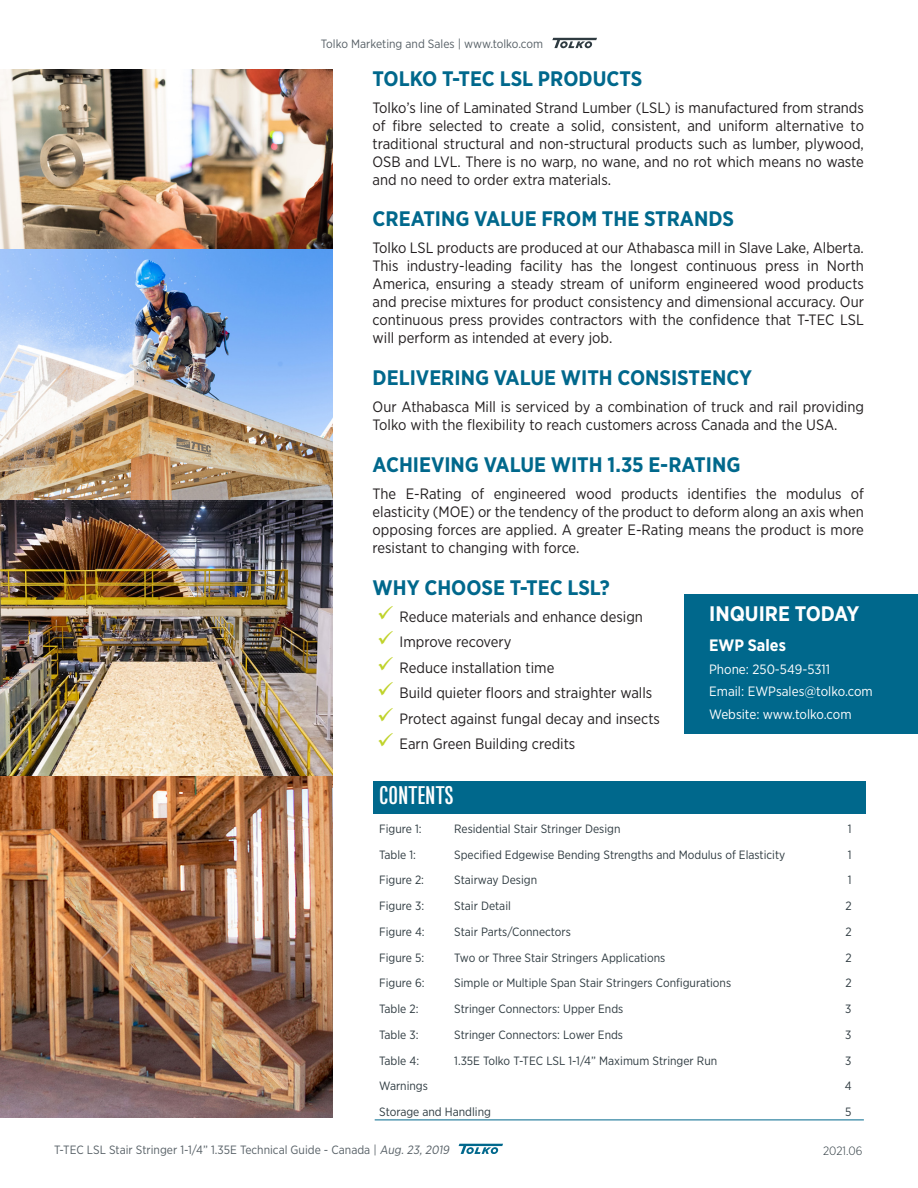
<style>
.page{position:relative;width:918px;height:1188px;background:#fff}
.page>*{position:absolute;margin:0;border:0;box-sizing:border-box;transform-origin:0 0}
.TOC_Section_Heading{font:700 25.5px "Naratif Condensed";color:#fff}
.Heading_1{font:700 21px "Gotham Narrow";color:#00688c}
.Heading_1-2{font:700 21px "Gotham Narrow";color:#fff}
.Blue_Box_text{font:700 16.5px "Gotham Narrow";color:#fff}
.Paragraphs{font:15px/18px "Gotham Narrow";color:#231f20;text-align:justify}
.Blue_Box_text-2{font:13.5px "Gotham Narrow";color:#fff}
.t1{font:12px "Gotham Narrow";color:#2f3b41}
.t2{font:12px "Gotham Narrow";color:#576066}
.t3{font:300 12px "Gotham Narrow";color:#2f3b41}
.s1{font-style:italic}
</style>
<div class="page">
<svg style="left:459px;top:1144px;width:44px;height:10px"></svg>
<svg style="left:552px;top:38px;width:45px;height:10px"></svg>
<img style="left:0;top:69px;width:333px;height:1049px">
<div style="left:373px;top:781px;width:492px;height:33px;background:#00688c"></div>
<hr style="left:375px;top:1120px;width:489px;height:1px;background:#00688c">
<div style="left:685px;top:594px;width:233px;height:140px;background:#00688c"></div>
<p class="t2" style="left:321px;top:37px;width:224px">Tolko Marketing and Sales | www.tolko.com</p>
<p class="Heading_1" style="left:373px;top:65px;width:271px">TOLKO T-TEC LSL PRODUCTS</p>
<p class="Paragraphs" style="left:373px;top:98px;width:493px">Tolko’s line of Laminated Strand Lumber (LSL) is manufactured from strands of fibre selected to create a solid, consistent, and uniform alternative to traditional structural and non-structural products such as lumber, plywood, OSB and LVL. There is no warp, no wane, and no rot which means no waste and no need to order extra materials.</p>
<p class="Heading_1" style="left:373px;top:206px;width:363px">CREATING VALUE FROM THE STRANDS</p>
<p class="Paragraphs" style="left:373px;top:239px;width:493px">Tolko LSL products are produced at our Athabasca mill in Slave Lake, Alberta.<br>This industry-leading facility has the longest continuous press in North America, ensuring a steady stream of uniform engineered wood products and precise mixtures for product consistency and dimensional accuracy. Our continuous press provides contractors with the confidence that T-TEC LSL will perform as intended at every job.</p>
<p class="Heading_1" style="left:373px;top:364px;width:381px">DELIVERING VALUE WITH CONSISTENCY</p>
<p class="Paragraphs" style="left:373px;top:398px;width:493px">Our Athabasca Mill is serviced by a combination of truck and rail providing<br>Tolko with the flexibility to reach customers across Canada and the USA.</p>
<p class="Heading_1" style="left:373px;top:451px;width:369px">ACHIEVING VALUE WITH 1.35 E-RATING</p>
<p class="Paragraphs" style="left:373px;top:484px;width:493px">The E-Rating of engineered wood products identifies the modulus of elasticity (MOE) or the tendency of the product to deform along an axis when opposing forces are applied. A greater E-Rating means the product is more resistant to changing with force.</p>
<p class="Heading_1" style="left:373px;top:574px;width:239px">WHY CHOOSE T-TEC LSL?</p>
<p class="Paragraphs" style="left:400px;top:607px;width:245px">Reduce materials and enhance design</p>
<p class="Paragraphs" style="left:400px;top:633px;width:113px">Improve recovery</p>
<p class="Paragraphs" style="left:400px;top:658px;width:156px">Reduce installation time</p>
<p class="Paragraphs" style="left:400px;top:684px;width:254px">Build quieter floors and straighter walls</p>
<p class="Paragraphs" style="left:400px;top:709px;width:262px">Protect against fungal decay and insects</p>
<p class="Paragraphs" style="left:400px;top:735px;width:177px">Earn Green Building credits</p>
<p class="TOC_Section_Heading" style="left:379px;top:781px;width:76px">CONTENTS</p>
<p class="t1" style="left:379px;top:821px;width:44px">Figure 1:</p>
<p class="t1" style="left:454px;top:821px;width:168px">Residential Stair Stringer Design</p>
<p class="t1" style="left:848px;top:821px;width:5px">1</p>
<p class="t1" style="left:379px;top:847px;width:38px">Table 1:</p>
<p class="t1" style="left:454px;top:847px;width:333px">Specified Edgewise Bending Strengths and Modulus of Elasticity</p>
<p class="t1" style="left:848px;top:847px;width:5px">1</p>
<p class="t1" style="left:379px;top:873px;width:46px">Figure 2:</p>
<p class="t1" style="left:454px;top:873px;width:85px">Stairway Design</p>
<p class="t1" style="left:848px;top:873px;width:5px">1</p>
<p class="t1" style="left:379px;top:899px;width:46px">Figure 3:</p>
<p class="t1" style="left:454px;top:899px;width:58px">Stair Detail</p>
<p class="t1" style="left:845px;top:899px;width:8px">2</p>
<p class="t1" style="left:379px;top:924px;width:47px">Figure 4:</p>
<p class="t1" style="left:454px;top:924px;width:118px">Stair Parts/Connectors</p>
<p class="t1" style="left:845px;top:924px;width:8px">2</p>
<p class="t1" style="left:379px;top:950px;width:47px">Figure 5:</p>
<p class="t1" style="left:454px;top:950px;width:213px">Two or Three Stair Stringers Applications</p>
<p class="t1" style="left:845px;top:950px;width:8px">2</p>
<p class="t1" style="left:379px;top:976px;width:47px">Figure 6:</p>
<p class="t1" style="left:454px;top:976px;width:279px">Simple or Multiple Span Stair Stringers Configurations</p>
<p class="t1" style="left:845px;top:976px;width:8px">2</p>
<p class="t1" style="left:379px;top:1001px;width:41px">Table 2:</p>
<p class="t1" style="left:454px;top:1001px;width:171px">Stringer Connectors: Upper Ends</p>
<p class="t1" style="left:845px;top:1001px;width:8px">3</p>
<p class="t1" style="left:379px;top:1027px;width:41px">Table 3:</p>
<p class="t1" style="left:454px;top:1027px;width:170px">Stringer Connectors: Lower Ends</p>
<p class="t1" style="left:845px;top:1027px;width:8px">3</p>
<p class="t1" style="left:379px;top:1053px;width:41px">Table 4:</p>
<p class="t1" style="left:454px;top:1053px;width:265px">1.35E Tolko T-TEC LSL 1-1/4” Maximum Stringer Run</p>
<p class="t1" style="left:845px;top:1053px;width:8px">3</p>
<p class="t1" style="left:379px;top:1079px;width:50px">Warnings</p>
<p class="t1" style="left:845px;top:1079px;width:8px">4</p>
<p class="t1" style="left:379px;top:1104px;width:113px">Storage and Handling</p>
<p class="t1" style="left:845px;top:1104px;width:8px">5</p>
<p class="Heading_1-2" style="left:709px;top:600px;width:152px">INQUIRE TODAY</p>
<p class="Blue_Box_text" style="left:709px;top:635px;width:78px">EWP Sales</p>
<p class="Blue_Box_text-2" style="left:709px;top:661px;width:122px">Phone: 250-549-5311</p>
<p class="Blue_Box_text-2" style="left:709px;top:683px;width:165px">Email: EWPsales@tolko.com</p>
<p class="Blue_Box_text-2" style="left:709px;top:706px;width:144px">Website: www.tolko.com</p>
<p class="t2" style="left:54px;top:1142px;width:399px">T-TEC LSL Stair Stringer 1-1/4” 1.35E Technical Guide - Canada | <span class="s1">Aug. 23, 2019</span></p>
<p class="t3" style="left:823px;top:1144px;width:41px">2021.06</p>
</div>
